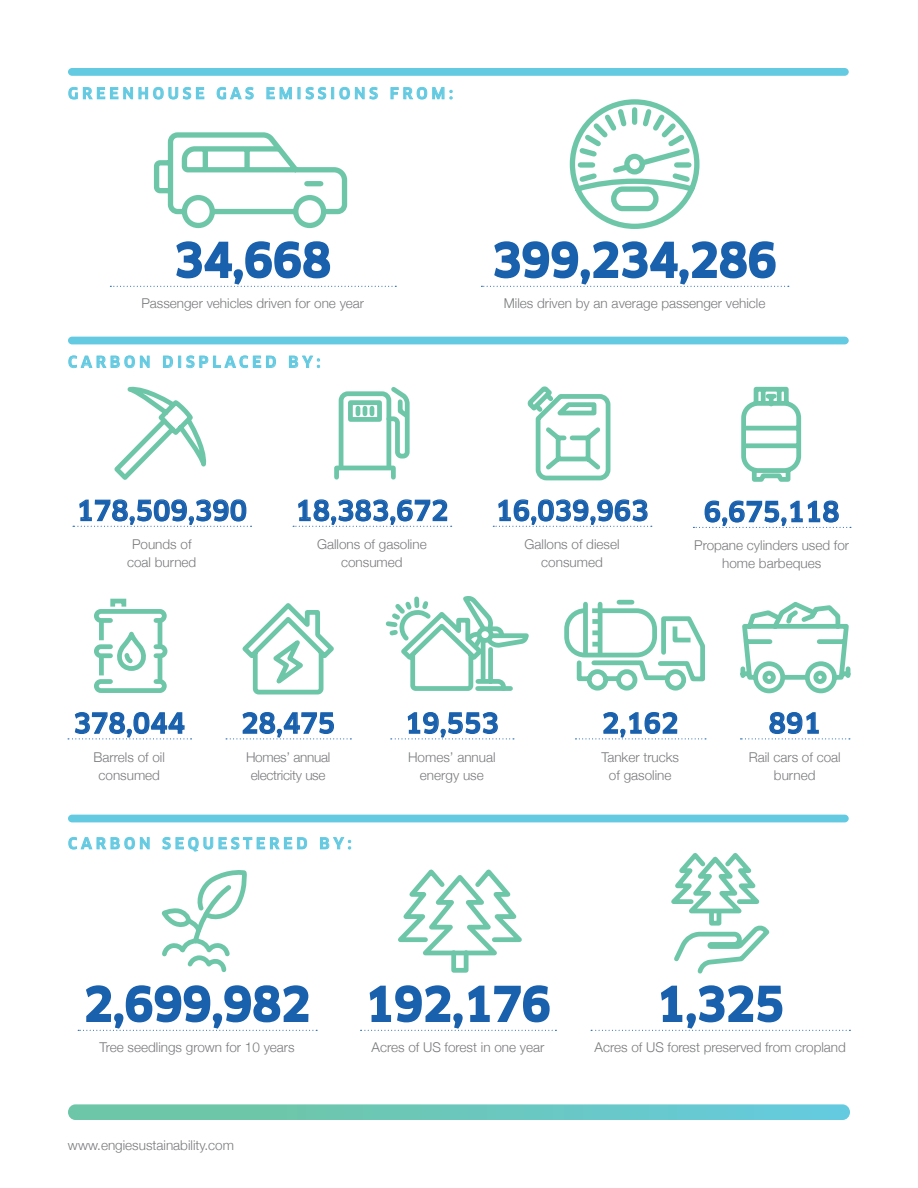
<style>
.page{position:relative;width:918px;height:1188px;background:#fff}
.page>*{position:absolute;margin:0;border:0;box-sizing:border-box;transform-origin:0 0}
.t1{font:500 45px "Clan Pro";color:#1960ad}
.t2{font:500 27px "Clan Pro";color:#1960ad}
.t3{font:500 15px "Clan Pro";letter-spacing:.26em;color:#63cae1}
.t4{font:300 13.5px/18px "Helvetica Neue";color:#797a7d;text-align:center}
.t5{font:300 13.5px/18px "Helvetica Neue";letter-spacing:-.02em;color:#797a7d;text-align:center}
</style>
<div class="page">
<div style="left:68px;top:1104px;width:782px;height:16px;background:linear-gradient(to right,#70c59e,#65cadd);border-radius:8px"></div>
<div style="left:68px;top:68px;width:781px;height:8px;background:#63cae1;border-radius:4px"></div>
<div style="left:68px;top:337px;width:781px;height:7px;background:#63cae1;border-radius:4px"></div>
<div style="left:68px;top:815px;width:781px;height:7px;background:#63cae1;border-radius:4px"></div>
<svg style="left:68px;top:87px;width:137px;height:13px"></svg>
<svg style="left:216px;top:86px;width:38px;height:14px"></svg>
<svg style="left:266px;top:87px;width:26px;height:13px"></svg>
<svg style="left:298px;top:87px;width:80px;height:13px"></svg>
<svg style="left:390px;top:87px;width:63px;height:13px"></svg>
<svg style="left:68px;top:355px;width:82px;height:13px"></svg>
<svg style="left:163px;top:355px;width:113px;height:13px"></svg>
<svg style="left:289px;top:355px;width:31px;height:13px"></svg>
<svg style="left:68px;top:837px;width:82px;height:13px"></svg>
<svg style="left:162px;top:837px;width:145px;height:15px"></svg>
<svg style="left:320px;top:837px;width:31px;height:13px"></svg>
<svg style="left:153px;top:132px;width:195px;height:97px"></svg>
<svg style="left:110px;top:241px;width:286px;height:46px"></svg>
<svg style="left:740px;top:602px;width:111px;height:92px"></svg>
<svg style="left:740px;top:712px;width:110px;height:27px"></svg>
<svg style="left:741px;top:386px;width:61px;height:96px"></svg>
<svg style="left:693px;top:500px;width:158px;height:28px"></svg>
<svg style="left:73px;top:388px;width:179px;height:139px"></svg>
<svg style="left:242px;top:603px;width:92px;height:92px"></svg>
<svg style="left:226px;top:712px;width:125px;height:27px"></svg>
<svg style="left:361px;top:985px;width:195px;height:46px"></svg>
<svg style="left:293px;top:499px;width:159px;height:28px"></svg>
<svg style="left:336px;top:387px;width:74px;height:79px"></svg>
<div style="left:334px;top:466px;width:62px;height:14px;border:5px solid #6ec6a8"></div>
<svg style="left:575px;top:712px;width:131px;height:27px"></svg>
<div style="left:564px;top:608px;width:93px;height:49px;border:5px solid #6ec6a8;border-radius:18px"></div>
<div style="left:619px;top:600px;width:13px;height:5px;background:#6ec6a8"></div>
<div style="left:583px;top:604px;width:5px;height:50px;background:#6ec6a8"></div>
<hr style="left:598px;top:604px;width:4px;height:50px;background:#6ec6a8">
<svg style="left:574px;top:614px;width:131px;height:77px"></svg>
<svg style="left:68px;top:712px;width:124px;height:27px"></svg>
<svg style="left:94px;top:609px;width:74px;height:84px"></svg>
<div style="left:110px;top:599px;width:16px;height:10px;border:5px solid #6ec6a8"></div>
<svg style="left:391px;top:712px;width:123px;height:27px"></svg>
<svg style="left:385px;top:596px;width:144px;height:95px"></svg>
<svg style="left:78px;top:870px;width:239px;height:161px"></svg>
<div style="left:451px;top:950px;width:18px;height:23px;border:5px solid #6ec6a8"></div>
<svg style="left:398px;top:869px;width:124px;height:91px"></svg>
<svg style="left:591px;top:853px;width:259px;height:178px"></svg>
<svg style="left:569px;top:99px;width:131px;height:130px"></svg>
<div style="left:611px;top:186px;width:48px;height:25px;border:5px solid #6ec6a8;border-radius:9px"></div>
<svg style="left:481px;top:241px;width:308px;height:46px"></svg>
<svg style="left:493px;top:499px;width:159px;height:28px"></svg>
<svg style="left:527px;top:386px;width:84px;height:95px"></svg>
<p class="t3" style="left:68px;top:85px;width:386px">GREENHOUSE GAS EMISSIONS FROM:</p>
<h1 class="t1" style="left:174px;top:234px;width:158px">34,668</h1>
<p class="t4" style="left:141px;top:293px;width:224px">Passenger vehicles driven for one year</p>
<p class="t3" style="left:68px;top:353px;width:254px">CARBON DISPLACED BY:</p>
<h1 class="t1" style="left:492px;top:234px;width:286px">399,234,286</h1>
<p class="t4" style="left:504px;top:293px;width:263px">Miles driven by an average passenger vehicle</p>
<h2 class="t2" style="left:76px;top:495px;width:172px">178,509,390</h2>
<p class="t4" style="left:127px;top:535px;width:71px">Pounds of coal burned</p>
<h2 class="t2" style="left:295px;top:495px;width:155px">18,383,672</h2>
<p class="t4" style="left:317px;top:535px;width:111px">Gallons of gasoline consumed</p>
<h2 class="t2" style="left:495px;top:495px;width:155px">16,039,963</h2>
<p class="t4" style="left:525px;top:535px;width:97px">Gallons of diesel consumed</p>
<h2 class="t2" style="left:704px;top:496px;width:137px">6,675,118</h2>
<p class="t4" style="left:694px;top:536px;width:157px">Propane cylinders used for home barbeques</p>
<h2 class="t2" style="left:74px;top:707px;width:113px">378,044</h2>
<p class="t4" style="left:94px;top:747px;width:73px">Barrels of oil consumed</p>
<h2 class="t2" style="left:241px;top:707px;width:96px">28,475</h2>
<p class="t5" style="left:246px;top:747px;width:86px">Homes’ annual electricity use</p>
<p class="t3" style="left:68px;top:835px;width:285px">CARBON SEQUESTERED BY:</p>
<h2 class="t2" style="left:405px;top:707px;width:96px">19,553</h2>
<p class="t4" style="left:408px;top:747px;width:89px">Homes’ annual energy use</p>
<h2 class="t2" style="left:602px;top:707px;width:78px">2,162</h2>
<p class="t4" style="left:601px;top:747px;width:79px">Tanker trucks of gasoline</p>
<h2 class="t2" style="left:769px;top:707px;width:54px">891</h2>
<p class="t4" style="left:749px;top:747px;width:94px">Rail cars of coal burned</p>
<h1 class="t1" style="left:84px;top:978px;width:228px">2,699,982</h1>
<p class="t4" style="left:100px;top:1037px;width:197px">Tree seedlings grown for 10 years</p>
<p class="t4" style="left:68px;top:1135px;width:168px">www.engiesustainability.com</p>
<h1 class="t1" style="left:365px;top:978px;width:187px">192,176</h1>
<p class="t4" style="left:372px;top:1037px;width:174px">Acres of US forest in one year</p>
<h1 class="t1" style="left:656px;top:978px;width:129px">1,325</h1>
<p class="t4" style="left:595px;top:1037px;width:253px">Acres of US forest preserved from cropland</p>
</div>
